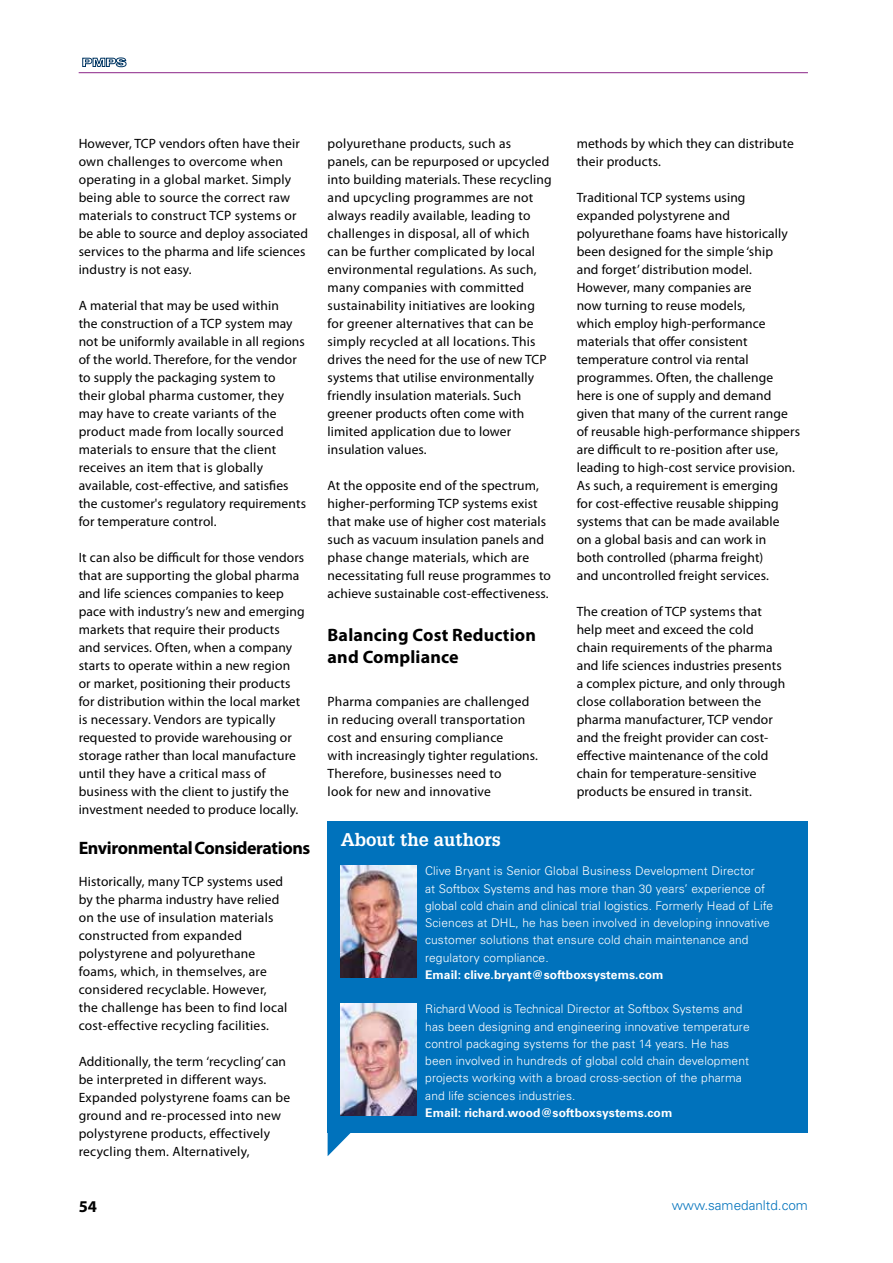
<style>
.page{position:relative;width:893px;height:1263px;background:#fff}
.page>*{position:absolute;margin:0;border:0;box-sizing:border-box;transform-origin:0 0}
.t1{font:700 18px/21.6px "Myriad Pro";color:#000}
.t2{font:700 18px "Myriad Pro";letter-spacing:-.02em;color:#000}
.t3{font:700 18px "Glypha";color:#fff}
.t4{font:700 16.5px "Myriad Pro";color:#000}
.t5{font:13.5px/18px "Myriad Pro";letter-spacing:.01em;color:#000}
.t6{font:300 13.5px "Univers LT";color:#0072bc}
.t7{font:300 12px/17.2px "Univers LT";letter-spacing:.01em;color:#fff}
.t8{font:700 12px "Univers LT";letter-spacing:.01em;color:#fff}
</style>
<div class="page">
<div style="left:328px;top:821px;width:480px;height:311px;background:#0072bc"></div>
<svg style="left:328px;top:1132px;width:25px;height:24px"></svg>
<img style="left:340px;top:866px;width:77px;height:111px">
<img style="left:340px;top:1004px;width:77px;height:112px">
<hr style="left:79px;top:72px;width:729px;height:1px;background:#8a2388">
<svg style="left:82px;top:57px;width:44px;height:10px"></svg>
<p class="t5" style="left:79px;top:135px;width:231px">However, TCP vendors often have their own challenges to overcome when operating in a global market. Simply being able to source the correct raw materials to construct TCP systems or be able to source and deploy associated services to the pharma and life sciences industry is not easy.</p>
<p class="t5" style="left:79px;top:297px;width:229px">A material that may be used within<br>the construction of a TCP system may not be uniformly available in all regions of the world. Therefore, for the vendor to supply the packaging system to<br>their global pharma customer, they may have to create variants of the product made from locally sourced materials to ensure that the client receives an item that is globally available, cost-effective, and satisfies the customer's regulatory requirements for temperature control.</p>
<p class="t5" style="left:79px;top:548px;width:227px">It can also be difficult for those vendors that are supporting the global pharma and life sciences companies to keep pace with industry’s new and emerging markets that require their products and services. Often, when a company starts to operate within a new region or market, positioning their products for distribution within the local market is necessary. Vendors are typically requested to provide warehousing or storage rather than local manufacture until they have a critical mass of business with the client to justify the investment needed to produce locally.</p>
<h1 class="t2" style="left:79px;top:837px;width:233px">Environmental Considerations</h1>
<p class="t5" style="left:79px;top:873px;width:210px">Historically, many TCP systems used by the pharma industry have relied on the use of insulation materials constructed from expanded polystyrene and polyurethane foams, which, in themselves, are considered recyclable. However, the challenge has been to find local cost-effective recycling facilities.</p>
<p class="t5" style="left:79px;top:1053px;width:213px">Additionally, the term ‘recycling’ can be interpreted in different ways.<br>Expanded polystyrene foams can be ground and re-processed into new polystyrene products, effectively recycling them. Alternatively,</p>
<p class="t5" style="left:328px;top:135px;width:225px">polyurethane products, such as panels, can be repurposed or upcycled into building materials. These recycling and upcycling programmes are not always readily available, leading to challenges in disposal, all of which can be further complicated by local environmental regulations. As such, many companies with committed sustainability initiatives are looking for greener alternatives that can be simply recycled at all locations. This drives the need for the use of new TCP systems that utilise environmentally friendly insulation materials. Such greener products often come with limited application due to lower insulation values.</p>
<p class="t5" style="left:328px;top:476px;width:225px">At the opposite end of the spectrum, higher-performing TCP systems exist that make use of higher cost materials such as vacuum insulation panels and phase change materials, which are necessitating full reuse programmes to achieve sustainable cost-effectiveness.</p>
<h1 class="t1" style="left:328px;top:624px;width:210px">Balancing Cost Reduction and Compliance</h1>
<p class="t5" style="left:328px;top:693px;width:212px">Pharma companies are challenged in reducing overall transportation cost and ensuring compliance<br>with increasingly tighter regulations.<br>Therefore, businesses need to<br>look for new and innovative</p>
<p class="t5" style="left:577px;top:135px;width:219px">methods by which they can distribute their products.</p>
<p class="t5" style="left:577px;top:189px;width:225px">Traditional TCP systems using expanded polystyrene and polyurethane foams have historically been designed for the simple ‘ship<br>and forget’ distribution model.<br>However, many companies are<br>now turning to reuse models,<br>which employ high-performance materials that offer consistent temperature control via rental programmes. Often, the challenge here is one of supply and demand given that many of the current range of reusable high-performance shippers are difficult to re-position after use, leading to high-cost service provision.<br>As such, a requirement is emerging<br>for cost-effective reusable shipping systems that can be made available<br>on a global basis and can work in<br>both controlled (pharma freight)<br>and uncontrolled freight services.</p>
<p class="t5" style="left:577px;top:602px;width:210px">The creation of TCP systems that help meet and exceed the cold chain requirements of the pharma and life sciences industries presents a complex picture, and only through close collaboration between the pharma manufacturer, TCP vendor and the freight provider can cost&shy;effective maintenance of the cold chain for temperature-sensitive products be ensured in transit.</p>
<h1 class="t3" style="left:341px;top:828px;width:162px">About the authors</h1>
<p class="t7" style="left:425px;top:862px;width:350px">Clive Bryant is Senior Global Business Development Director<br>at Softbox Systems and has more than 30 years’ experience of global cold chain and clinical trial logistics. Formerly Head of Life Sciences at DHL, he has been involved in developing innovative customer solutions that ensure cold chain maintenance and regulatory compliance.</p>
<p class="t8" style="left:425px;top:967px;width:240px">Email: clive.bryant@softboxsystems.com</p>
<p class="t7" style="left:425px;top:1000px;width:326px">Richard Wood is Technical Director at Softbox Systems and has been designing and engineering innovative temperature control packaging systems for the past 14 years. He has been involved in hundreds of global cold chain development projects working with a broad cross-section of the pharma and life sciences industries.</p>
<p class="t8" style="left:425px;top:1105px;width:249px">Email: richard.wood@softboxsystems.com</p>
<p class="t4" style="left:79px;top:1197px;width:20px">54</p>
<p class="t6" style="left:672px;top:1197px;width:138px">www.samedanltd.com</p>
</div>
